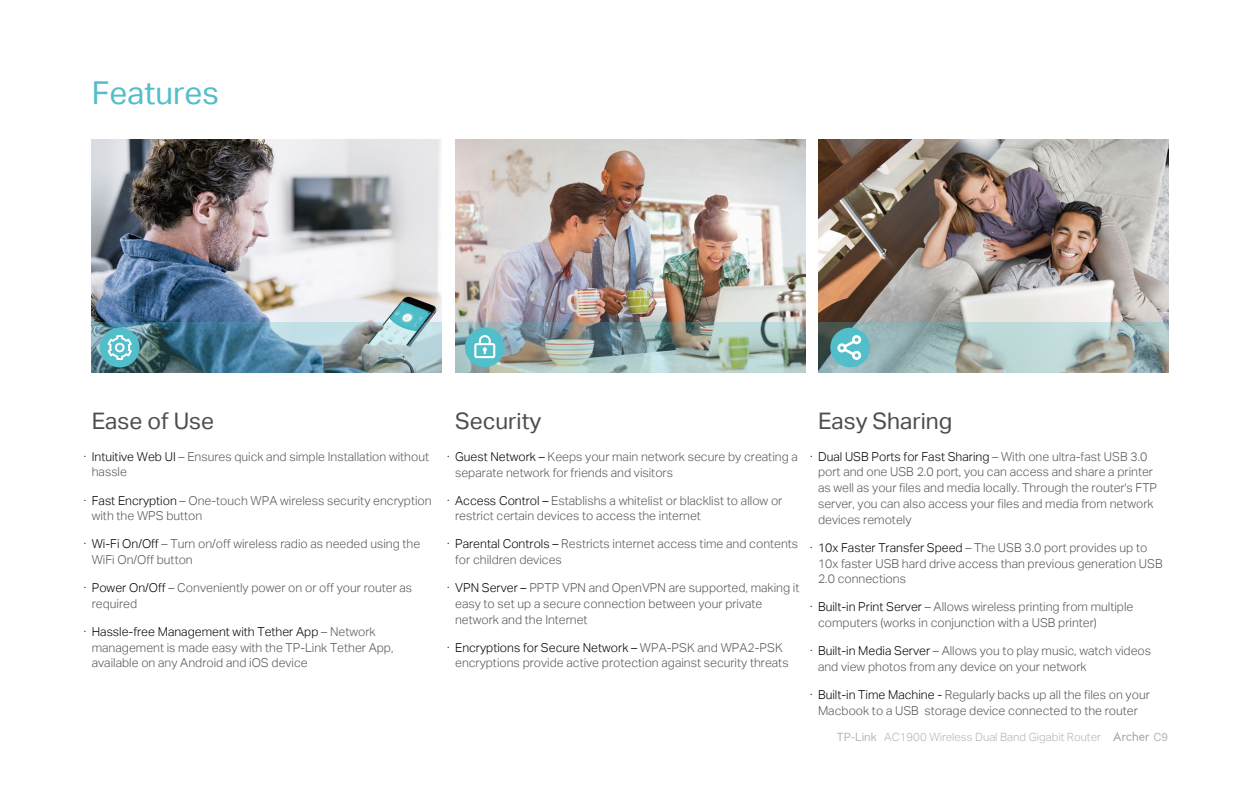
<style>
.page{position:relative;width:1260px;height:788px;background:#fff}
.page>*{position:absolute;margin:0;border:0;box-sizing:border-box;transform-origin:0 0}
.t1{font:31.5px "TP Link Aktiv Regular";color:#51beca}
.t2{font:22.75px "TP Link Aktiv Regular";color:#4d4d4d}
.t3{font:12.25px/15.8px "TP Link Aktiv Light";color:#585757}
.t4{font:11.38px "TP Link Aktiv Light";color:#b5b5b5}
.t5{font:11.2px "TP Link Aktiv Regular";color:#b5b5b5}
.s1{color:#060001}
.s2{font-family:"TP Link Aktiv Regular"}
</style>
<div class="page">
<img style="left:92px;top:139px;width:350px;height:183px">
<img style="left:92px;top:322px;width:350px;height:50px">
<div style="left:100px;top:327px;width:40px;height:40px;background:#51beca;border-radius:50%"></div>
<svg style="left:108px;top:335px;width:24px;height:25px"></svg>
<img style="left:455px;top:139px;width:350px;height:183px">
<img style="left:455px;top:322px;width:350px;height:50px">
<div style="left:465px;top:327px;width:40px;height:40px;background:#51beca;border-radius:50%"></div>
<svg style="left:474px;top:335px;width:21px;height:23px"></svg>
<img style="left:818px;top:139px;width:350px;height:183px">
<svg style="left:818px;top:322px;width:350px;height:50px"></svg>
<div style="left:830px;top:327px;width:40px;height:40px;background:#51beca;border-radius:50%"></div>
<svg style="left:837px;top:335px;width:24px;height:25px"></svg>
<svg style="left:1113px;top:731px;width:36px;height:9px"></svg>
<h1 class="t1" style="left:92px;top:75px;width:129px">Features</h1>
<h2 class="t2" style="left:92px;top:407px;width:124px">Ease of Use</h2>
<h2 class="t2" style="left:455px;top:407px;width:88px">Security</h2>
<p class="t3" style="left:92px;top:448px;width:339px;text-indent:-8px"><span class="s1">· Intuitive Web UI</span> – Ensures quick and simple Installation without hassle</p>
<p class="t3" style="left:92px;top:492px;width:341px;text-indent:-8px"><span class="s1">· Fast Encryption</span> – One-touch WPA wireless security encryption with the WPS button</p>
<p class="t3" style="left:92px;top:536px;width:330px;text-indent:-8px"><span class="s1">· Wi-Fi On/Off</span> – Turn on/off wireless radio as needed using the<br>WiFi On/Off button</p>
<p class="t3" style="left:92px;top:580px;width:322px;text-indent:-8px"><span class="s1">· Power On/Off</span> – Conveniently power on or off your router as required</p>
<p class="t3" style="left:92px;top:623px;width:303px;text-indent:-8px"><span class="s1">· Hassle-free Management with Tether App</span> – Network management is made easy with the TP-Link Tether App, available on any Android and iOS device</p>
<p class="t3" style="left:455px;top:448px;width:344px;text-indent:-8px"><span class="s1">· Guest Network –</span> Keeps your main network secure by creating a separate network for friends and visitors</p>
<p class="t3" style="left:455px;top:492px;width:329px;text-indent:-8px"><span class="s1">· Access Control –</span> Establishs a whitelist or blacklist to allow or restrict certain devices to access the internet</p>
<p class="t3" style="left:455px;top:536px;width:345px;text-indent:-8px"><span class="s1">· Parental Controls –</span> Restricts internet access time and contents for children devices</p>
<p class="t3" style="left:455px;top:580px;width:346px;text-indent:-8px"><span class="s1">· VPN Server –</span> PPTP VPN and OpenVPN are supported, making it easy to set up a secure connection between your private network and the Internet</p>
<p class="t3" style="left:455px;top:639px;width:335px;text-indent:-8px"><span class="s1">· Encryptions for Secure Network –</span> WPA-PSK and WPA2-PSK encryptions provide active protection against security threats</p>
<h2 class="t2" style="left:818px;top:407px;width:136px">Easy Sharing</h2>
<p class="t3" style="left:818px;top:448px;width:341px;text-indent:-8px"><span class="s1">· Dual USB Ports for Fast Sharing</span> – With one ultra-fast USB 3.0 port and one USB 2.0 port, you can access and share a printer as well as your files and media locally. Through the router's FTP server, you can also access your files and media from network devices remotely</p>
<p class="t3" style="left:818px;top:539px;width:346px;text-indent:-8px"><span class="s1">· 10x Faster Transfer Speed</span> – The USB 3.0 port provides up to<br>10x faster USB hard drive access than previous generation USB<br>2.0 connections</p>
<p class="t3" style="left:818px;top:599px;width:317px;text-indent:-8px"><span class="s1">· Built-in Print Server</span> – Allows wireless printing from multiple computers (works in conjunction with a USB printer)</p>
<p class="t3" style="left:818px;top:643px;width:335px;text-indent:-8px"><span class="s1">· Built-in Media Server</span> – Allows you to play music, watch videos and view photos from any device on your network</p>
<p class="t3" style="left:810px;top:686px;width:341px;text-align:center"><span class="s1">· Built-in Time Machine -</span> Regularly backs up all the files on your<br>Macbook to a USB storage device connected to the router</p>
<p class="t4" style="left:837px;top:730px;width:266px"><span class="s2">TP-Link</span> AC1900 Wireless Dual Band Gigabit Router</p>
<p class="t5" style="left:1154px;top:730px;width:16px">C9</p>
</div>
